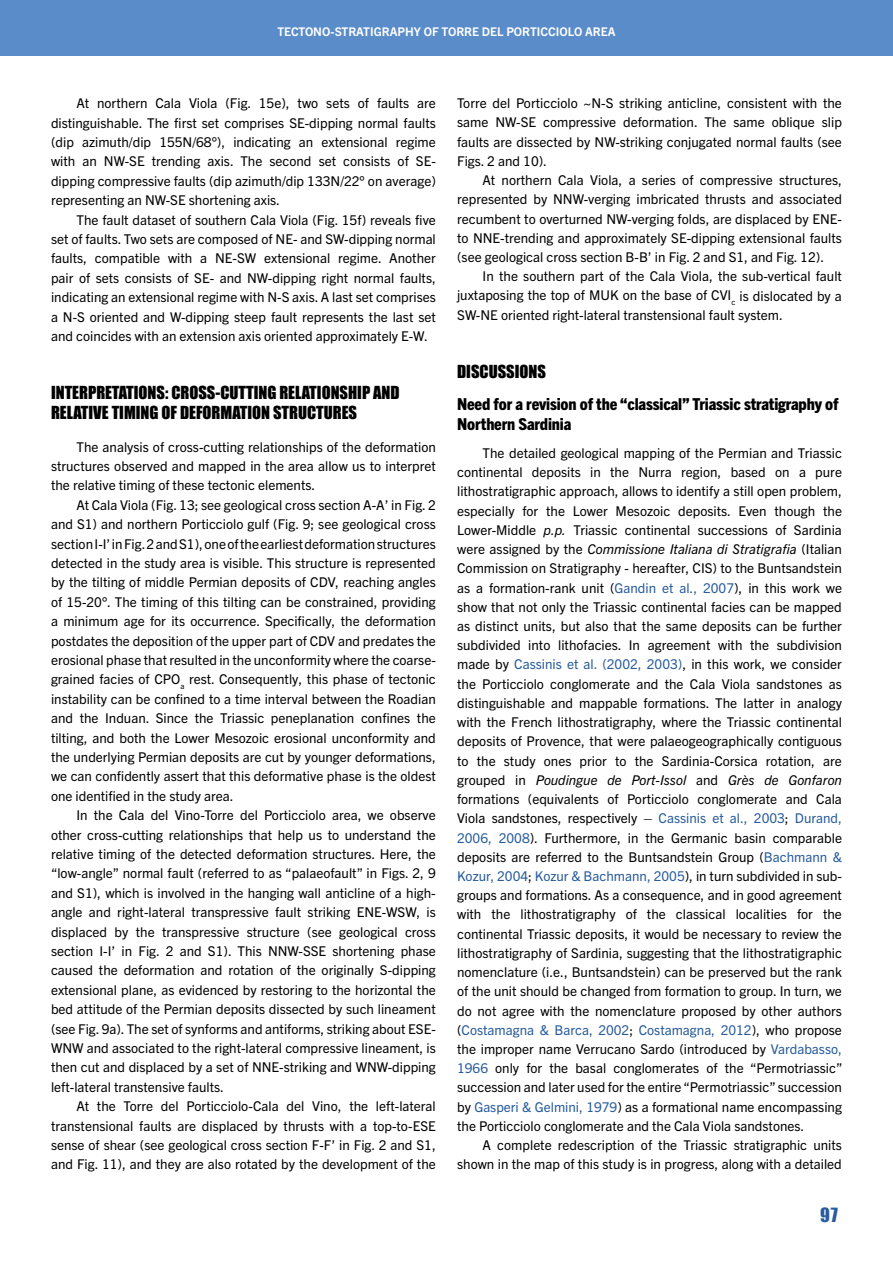
<style>
.page{position:relative;width:893px;height:1263px;background:#fff}
.page>*{position:absolute;margin:0;border:0;box-sizing:border-box;transform-origin:0 0}
.t1{font:18px "Impact";color:#275b9b}
.t2{font:16.5px/20px "Impact";color:#000}
.t3{font:800 condensed 16.5px/19.8px "Trade Gothic Next LT Pro";letter-spacing:-.01em;color:#000;scale:1.06 1}
.t4{font:13.5px/19.4px "Trade Gothic Next LT Pro";color:#000;text-align:justify}
.t5{font:700 12px "Trade Gothic Next LT Pro";color:#fff}
.s1{font-style:italic}
.s2{color:#275b9b}
</style>
<div class="page">
<div style="left:0;top:0;width:893px;height:55px;background:#5a8cc9"></div>
<p class="t5" style="left:277px;top:23px;width:340px">TECTONO-STRATIGRAPHY OF TORRE DEL PORTICCIOLO AREA</p>
<p class="t4" style="left:51px;top:93px;width:386px;text-indent:26px">At northern Cala Viola (Fig. 15e), two sets of faults are distinguishable. The first set comprises SE-dipping normal faults (dip azimuth/dip 155N/68°), indicating an extensional regime with an NW-SE trending axis. The second set consists of SE&shy;dipping compressive faults (dip azimuth/dip 133N/22° on average) representing an NW-SE shortening axis.</p>
<p class="t4" style="left:51px;top:209px;width:386px;text-indent:26px">The fault dataset of southern Cala Viola (Fig. 15f) reveals five set of faults. Two sets are composed of NE- and SW-dipping normal faults, compatible with a NE-SW extensional regime. Another pair of sets consists of SE- and NW-dipping right normal faults, indicating an extensional regime with N-S axis. A last set comprises a N-S oriented and W-dipping steep fault represents the last set and coincides with an extension axis oriented approximately E-W.</p>
<p class="t2" style="left:51px;top:382px;width:350px">INTERPRETATIONS: CROSS-CUTTING RELATIONSHIP AND<br>RELATIVE TIMING OF DEFORMATION STRUCTURES</p>
<p class="t4" style="left:51px;top:436px;width:386px;text-indent:26px">The analysis of cross-cutting relationships of the deformation structures observed and mapped in the area allow us to interpret the relative timing of these tectonic elements.</p>
<p class="t4" style="left:51px;top:494px;width:386px;text-indent:26px">At Cala Viola (Fig. 13; see geological cross section A-A’ in Fig. 2 and S1) and northern Porticciolo gulf (Fig. 9; see geological cross section I-I’ in Fig. 2 and S1), one of the earliest deformation structures detected in the study area is visible. This structure is represented by the tilting of middle Permian deposits of CDV, reaching angles of 15-20°. The timing of this tilting can be constrained, providing a minimum age for its occurrence. Specifically, the deformation postdates the deposition of the upper part of CDV and predates the erosional phase that resulted in the unconformity where the coarse&shy;grained facies of CPO<sub>a</sub> rest. Consequently, this phase of tectonic instability can be confined to a time interval between the Roadian and the Induan. Since the Triassic peneplanation confines the tilting, and both the Lower Mesozoic erosional unconformity and the underlying Permian deposits are cut by younger deformations, we can confidently assert that this deformative phase is the oldest one identified in the study area.</p>
<p class="t4" style="left:51px;top:805px;width:386px;text-indent:26px">In the Cala del Vino-Torre del Porticciolo area, we observe other cross-cutting relationships that help us to understand the relative timing of the detected deformation structures. Here, the “low-angle” normal fault (referred to as “palaeofault” in Figs. 2, 9 and S1), which is involved in the hanging wall anticline of a high&shy;angle and right-lateral transpressive fault striking ENE-WSW, is displaced by the transpressive structure (see geological cross section I-I’ in Fig. 2 and S1). This NNW-SSE shortening phase caused the deformation and rotation of the originally S-dipping extensional plane, as evidenced by restoring to the horizontal the bed attitude of the Permian deposits dissected by such lineament (see Fig. 9a). The set of synforms and antiforms, striking about ESE-WNW and associated to the right-lateral compressive lineament, is then cut and displaced by a set of NNE-striking and WNW-dipping left-lateral transtensive faults.</p>
<p class="t4" style="left:51px;top:1096px;width:386px;text-indent:26px">At the Torre del Porticciolo-Cala del Vino, the left-lateral transtensional faults are displaced by thrusts with a top-to-ESE sense of shear (see geological cross section F-F’ in Fig. 2 and S1, and Fig. 11), and they are also rotated by the development of the</p>
<p class="t4" style="left:457px;top:93px;width:386px">Torre del Porticciolo ~N-S striking anticline, consistent with the same NW-SE compressive deformation. The same oblique slip faults are dissected by NW-striking conjugated normal faults (see Figs. 2 and 10).</p>
<p class="t4" style="left:457px;top:170px;width:386px;text-indent:26px">At northern Cala Viola, a series of compressive structures, represented by NNW-verging imbricated thrusts and associated recumbent to overturned NW-verging folds, are displaced by ENE&shy;to NNE-trending and approximately SE-dipping extensional faults (see geological cross section B-B’ in Fig. 2 and S1, and Fig. 12).</p>
<p class="t4" style="left:457px;top:266px;width:386px;text-indent:26px">In the southern part of the Cala Viola, the sub-vertical fault juxtaposing the top of MUK on the base of CVI<sub>c</sub> is dislocated by a SW-NE oriented right-lateral transtensional fault system.</p>
<p class="t2" style="left:457px;top:361px;width:90px">DISCUSSIONS</p>
<p class="t3" style="left:457px;top:394px;width:361px">Need for a revision of the “classical” Triassic stratigraphy of<br>Northern Sardinia</p>
<p class="t4" style="left:457px;top:443px;width:387px;text-indent:26px">The detailed geological mapping of the Permian and Triassic continental deposits in the Nurra region, based on a pure lithostratigraphic approach, allows to identify a still open problem, especially for the Lower Mesozoic deposits. Even though the Lower-Middle <span class="s1">p.p.</span> Triassic continental successions of Sardinia were assigned by the <span class="s1">Commissione Italiana di Stratigrafia</span> (Italian Commission on Stratigraphy - hereafter, CIS) to the Buntsandstein as a formation-rank unit (<span class="s2">Gandin et al., 2007</span>), in this work we show that not only the Triassic continental facies can be mapped as distinct units, but also that the same deposits can be further subdivided into lithofacies. In agreement with the subdivision made by <span class="s2">Cassinis et al. (2002, 2003)</span>, in this work, we consider the Porticciolo conglomerate and the Cala Viola sandstones as distinguishable and mappable formations. The latter in analogy with the French lithostratigraphy, where the Triassic continental deposits of Provence, that were palaeogeographically contiguous to the study ones prior to the Sardinia-Corsica rotation, are grouped in <span class="s1">Poudingue de Port-Issol</span> and <span class="s1">Grès de Gonfaron </span>formations (equivalents of Porticciolo conglomerate and Cala Viola sandstones, respectively – <span class="s2">Cassinis et al., 2003</span>; <span class="s2">Durand, 2006, 2008</span>). Furthermore, in the Germanic basin comparable deposits are referred to the Buntsandstein Group (<span class="s2">Bachmann &amp; Kozur, 2004</span>; <span class="s2">Kozur &amp; Bachmann, 2005</span>), in turn subdivided in sub&shy;groups and formations. As a consequence, and in good agreement with the lithostratigraphy of the classical localities for the continental Triassic deposits, it would be necessary to review the lithostratigraphy of Sardinia, suggesting that the lithostratigraphic nomenclature (i.e., Buntsandstein) can be preserved but the rank of the unit should be changed from formation to group. In turn, we do not agree with the nomenclature proposed by other authors (<span class="s2">Costamagna &amp; Barca, 2002</span>; <span class="s2">Costamagna, 2012</span>), who propose the improper name Verrucano Sardo (introduced by <span class="s2">Vardabasso, 1966</span> only for the basal conglomerates of the “Permotriassic” succession and later used for the entire “Permotriassic” succession by <span class="s2">Gasperi &amp; Gelmini, 1979</span>) as a formational name encompassing the Porticciolo conglomerate and the Cala Viola sandstones.</p>
<p class="t4" style="left:457px;top:1135px;width:386px;text-align:right">A complete redescription of the Triassic stratigraphic units shown in the map of this study is in progress, along with a detailed</p>
<h1 class="t1" style="left:820px;top:1201px;width:19px">97</h1>
</div>
